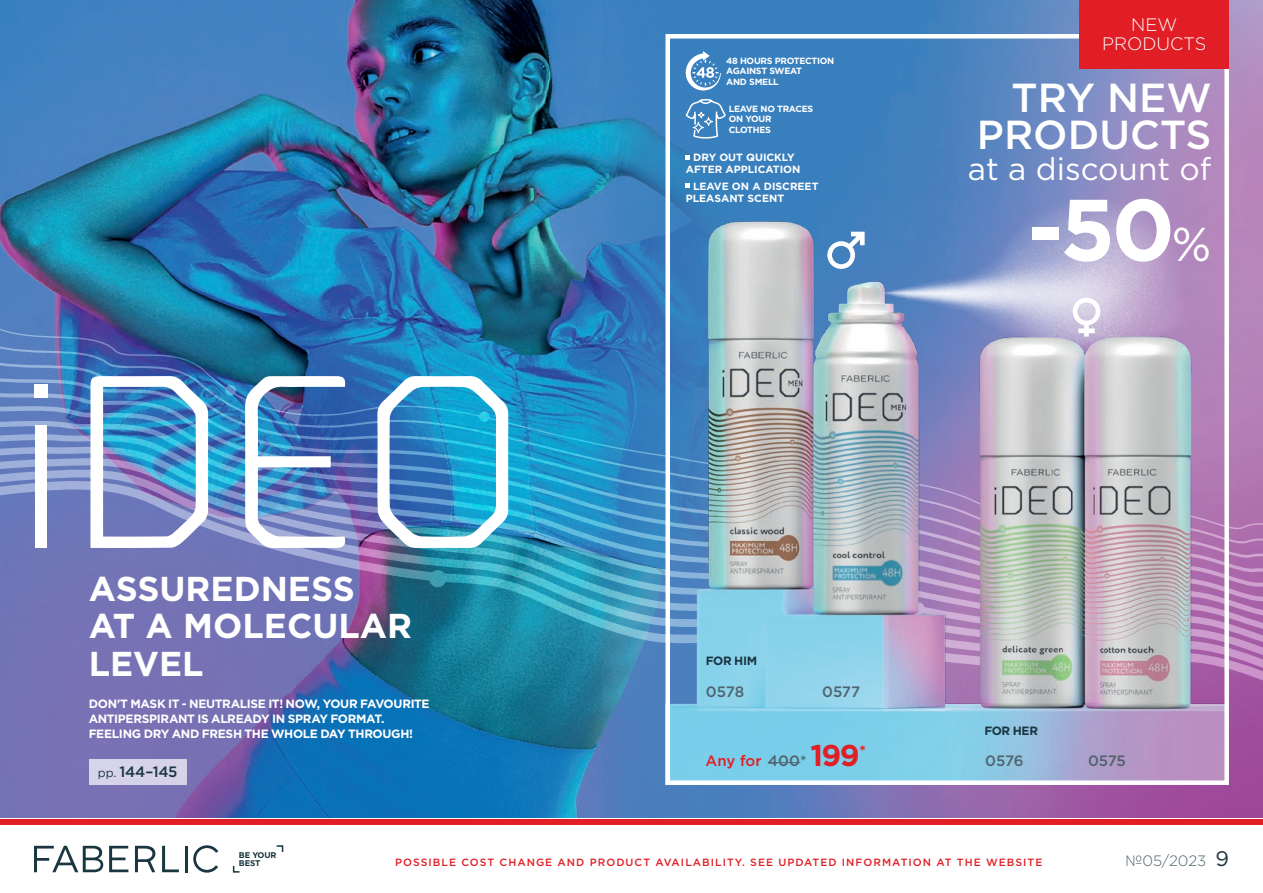
<style>
.page{position:relative;width:1263px;height:893px;background:#fff}
.page>*{position:absolute;margin:0;border:0;box-sizing:border-box;transform-origin:0 0}
.t1{font:700 87px "Gotham";color:#fff}
.t2{font:500 40.5px/37.5px "Gotham";color:#fff;text-align:right}
.t3{font:700 34.5px/37.5px "Gotham";color:#fff}
.t4{font:31.5px "Gotham";color:#fff}
.t5{font:300 18px/19.5px "Gotham";color:#fff;text-align:center}
.t6{font:500 15px "Gotham";letter-spacing:-.015em;color:#50636d}
.t7{font:500 15px "Gotham";color:#e11e25}
.t8{font:500 15px "Gotham";letter-spacing:-.025em;color:#1a3640}
.t9{font:300 15px "Gotham";color:#50636d}
.t10{font:700 12px/15px "Gotham";letter-spacing:-.03em;color:#fff}
.t11{font:700 12px "Gotham";letter-spacing:-.025em;color:#1a3640}
.t12{font:500 10.5px "Gotham";letter-spacing:.1em;color:#e11e25}
.t13{font:700 10.5px/12px "Gotham";color:#fff;text-align:center}
.t14{font:700 9px/10.5px "Gotham";letter-spacing:-.03em;color:#fff}
.t15{font:700 8.25px/8.2px "Gotham";letter-spacing:-.02em;color:#1a3640}
.s1{font-weight:400;font-size:12px}
.s2{font-weight:400;font-size:47.4px}
.s3{color:#50636d}
.s4{font-weight:700;font-size:30px}
.s5{font-weight:400;font-size:21px;color:#1a3640}
</style>
<div class="page">
<img style="left:0;top:0;width:603px;height:818px">
<img style="left:603px;top:0;width:660px;height:818px">
<svg style="left:1229px;top:450px;width:34px;height:103px;background:#b174b0"></svg>
<svg style="left:1229px;top:624px;width:34px;height:72px;background:#b574b5"></svg>
<img style="left:665px;top:20px;width:559px;height:760px">
<svg style="left:0;top:632px;width:665px;height:17px;background:#5177a8"></svg>
<svg style="left:0;top:614px;width:665px;height:18px;background:#557bac"></svg>
<svg style="left:0;top:594px;width:665px;height:20px;background:#567caf"></svg>
<svg style="left:0;top:584px;width:665px;height:10px;background:#587eb1"></svg>
<svg style="left:0;top:566px;width:665px;height:18px;background:#5c83b5"></svg>
<svg style="left:0;top:548px;width:665px;height:18px;background:#5e84b7"></svg>
<svg style="left:0;top:531px;width:665px;height:17px;background:#5885bd"></svg>
<svg style="left:0;top:512px;width:665px;height:19px;background:#558cc5"></svg>
<svg style="left:0;top:495px;width:665px;height:17px;background:#4b8ac4"></svg>
<svg style="left:0;top:478px;width:665px;height:17px;background:#4d95ca"></svg>
<svg style="left:0;top:461px;width:665px;height:17px;background:#4797cb"></svg>
<img style="left:0;top:301px;width:665px;height:160px">
<svg style="left:428px;top:570px;width:19px;height:18px"></svg>
<svg style="left:225px;top:385px;width:11px;height:11px"></svg>
<div style="left:665px;top:34px;width:564px;height:751px;border:4px solid #fff"></div>
<svg style="left:827px;top:232px;width:38px;height:37px"></svg>
<svg style="left:1073px;top:298px;width:27px;height:39px"></svg>
<svg style="left:685px;top:51px;width:36px;height:40px"></svg>
<svg style="left:685px;top:98px;width:41px;height:61px;background:#528fc6"></svg>
<svg style="left:686px;top:183px;width:4px;height:4px"></svg>
<svg style="left:90px;top:376px;width:118px;height:172px"></svg>
<img style="left:377px;top:376px;width:131px;height:172px">
<img style="left:244px;top:374px;width:102px;height:174px">
<div style="left:36px;top:425px;width:11px;height:123px;background:#fff"></div>
<div style="left:34px;top:384px;width:14px;height:14px;background:#fff"></div>
<hr style="left:768px;top:762px;width:32px;height:1px;background:#50636d">
<div style="left:89px;top:759px;width:98px;height:26px;background:#d6d3e8"></div>
<div style="left:0;top:819px;width:1263px;height:6px;background:#e11e25"></div>
<svg style="left:109px;top:846px;width:19px;height:26px"></svg>
<svg style="left:162px;top:846px;width:17px;height:26px"></svg>
<hr style="left:185px;top:846px;width:3px;height:26px;background:#1a3640">
<svg style="left:135px;top:846px;width:20px;height:26px"></svg>
<svg style="left:34px;top:846px;width:69px;height:26px"></svg>
<svg style="left:193px;top:845px;width:25px;height:28px"></svg>
<svg style="left:232px;top:866px;width:8px;height:7px"></svg>
<svg style="left:276px;top:845px;width:8px;height:7px"></svg>
<div style="left:1079px;top:0;width:150px;height:68px;background:#e11e25"></div>
<h3 class="t3" style="left:89px;top:569px;width:325px">ASSUREDNESS<br>AT A MOLECULAR<br>LEVEL</h3>
<p class="t10" style="left:89px;top:696px;width:342px">DON'T MASK IT - NEUTRALISE IT! NOW, YOUR FAVOURITE<br>ANTIPERSPIRANT IS ALREADY IN SPRAY FORMAT.<br>FEELING DRY AND FRESH THE WHOLE DAY THROUGH!</p>
<p class="t8" style="left:98px;top:762px;width:81px"><span class="s1">pp.</span> 144–145</p>
<p class="t14" style="left:726px;top:55px;width:110px">48 HOURS PROTECTION<br>AGAINST SWEAT<br>AND SMELL</p>
<p class="t14" style="left:729px;top:103px;width:86px">LEAVE NO TRACES<br>ON YOUR<br>CLOTHES</p>
<p class="t13" style="left:686px;top:151px;width:116px">DRY OUT QUICKLY<br>AFTER APPLICATION</p>
<p class="t13" style="left:686px;top:180px;width:134px;text-align:left;text-indent:7px">LEAVE ON A DISCREET<br>PLEASANT SCENT</p>
<h3 class="t5" style="left:1102px;top:14px;width:106px">NEW<br>PRODUCTS</h3>
<h2 class="t2" style="left:977px;top:78px;width:236px">TRY NEW<br>PRODUCTS</h2>
<h3 class="t4" style="left:968px;top:149px;width:245px">at a discount of</h3>
<h1 class="t1" style="left:1028px;top:172px;width:185px">-50<span class="s2">%</span></h1>
<p class="t11" style="left:706px;top:653px;width:53px">FOR HIM</p>
<p class="t6" style="left:706px;top:682px;width:40px">0578</p>
<p class="t6" style="left:822px;top:682px;width:40px">0577</p>
<p class="t7" style="left:706px;top:751px;width:162px">Any for <span class="s3">400*</span> <span class="s4">199</span><sup>*</sup></p>
<p class="t11" style="left:984px;top:722px;width:55px">FOR HER</p>
<p class="t6" style="left:985px;top:751px;width:40px">0576</p>
<p class="t6" style="left:1088px;top:751px;width:39px">0575</p>
<p class="t15" style="left:239px;top:851px;width:39px">BE YOUR<br>BEST</p>
<p class="t12" style="left:395px;top:856px;width:649px">POSSIBLE COST CHANGE AND PRODUCT AVAILABILITY. SEE UPDATED INFORMATION AT THE WEBSITE</p>
<p class="t9" style="left:1125px;top:851px;width:105px">№05/2023 <span class="s5">9</span></p>
</div>
